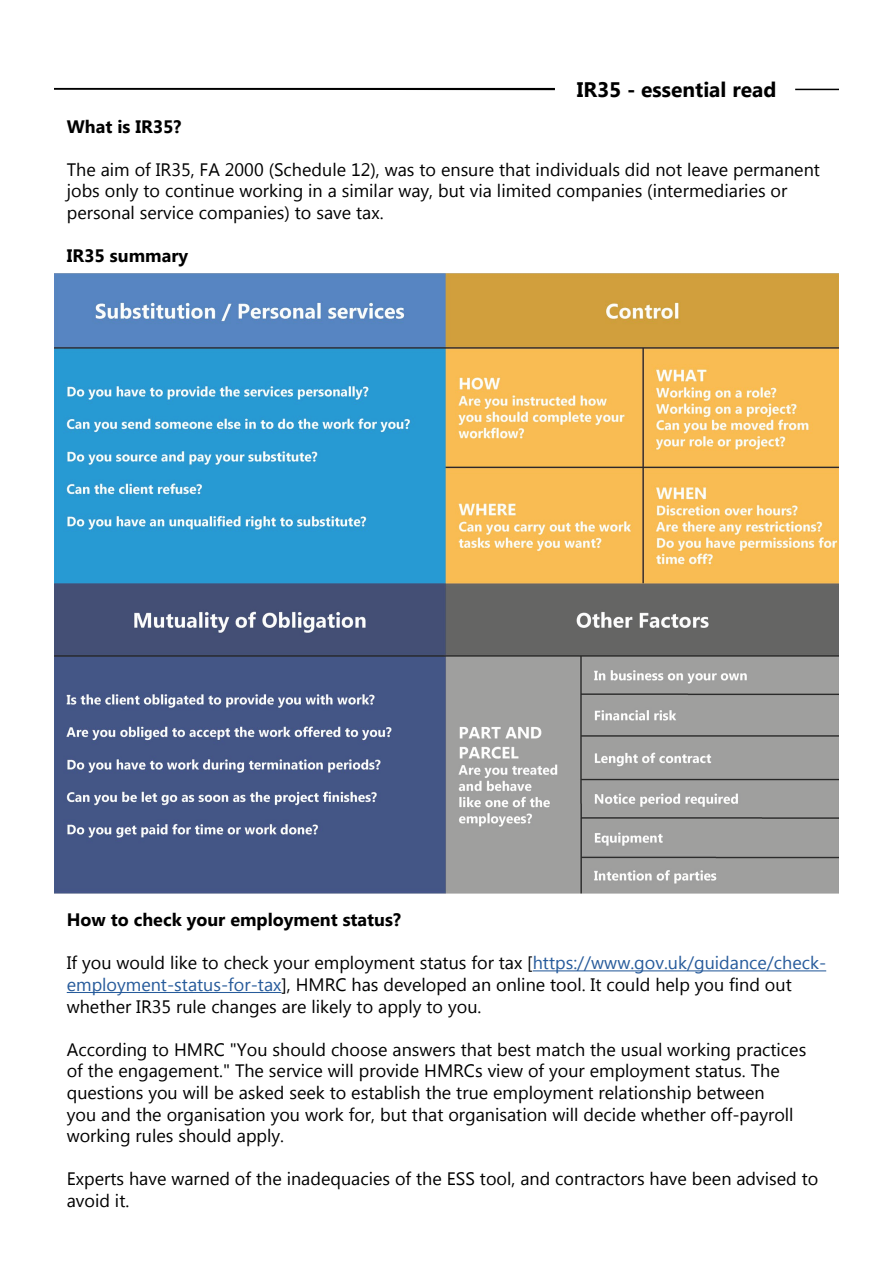
<style>
.page{position:relative;width:893px;height:1263px;background:#fff}
.page>*{position:absolute;margin:0;border:0;box-sizing:border-box;transform-origin:0 0}
.t1{font:700 21px "Microsoft Tai Le";color:#000}
.t2{font:18px/21.6px "Microsoft Tai Le";color:#000}
.t3{font:700 18px "Microsoft Tai Le";color:#000}
.s1{color:#275b9b}
</style>
<div class="page">
<hr style="left:795px;top:89px;width:44px;height:1px;background:#000">
<svg style="left:54px;top:87px;width:501px;height:4px"></svg>
<img style="left:54px;top:274px;width:785px;height:620px">
<hr style="left:533px;top:970px;width:293px;height:1px;background:#275b9b">
<hr style="left:67px;top:992px;width:214px;height:1px;background:#275b9b">
<p class="t1" style="left:577px;top:78px;width:201px">IR35 - essential read</p>
<p class="t3" style="left:67px;top:116px;width:116px">What is IR35?</p>
<p class="t2" style="left:67px;top:160px;width:755px">The aim of IR35, FA 2000 (Schedule 12), was to ensure that individuals did not leave permanent jobs only to continue working in a similar way, but via limited companies (intermediaries or personal service companies) to save tax.</p>
<p class="t3" style="left:67px;top:246px;width:123px">IR35 summary</p>
<p class="t3" style="left:67px;top:909px;width:336px">How to check your employment status?</p>
<p class="t2" style="left:67px;top:953px;width:761px">If you would like to check your employment status for tax [<span class="s1">https://www.gov.uk/guidance/check&shy;employment-status-for-tax</span>], HMRC has developed an online tool. It could help you find out whether IR35 rule changes are likely to apply to you.</p>
<p class="t2" style="left:67px;top:1040px;width:741px">According to HMRC "You should choose answers that best match the usual working practices of the engagement." The service will provide HMRCs view of your employment status. The questions you will be asked seek to establish the true employment relationship between<br>you and the organisation you work for, but that organisation will decide whether off-payroll working rules should apply.</p>
<p class="t2" style="left:67px;top:1169px;width:753px">Experts have warned of the inadequacies of the ESS tool, and contractors have been advised to avoid it.</p>
</div>
